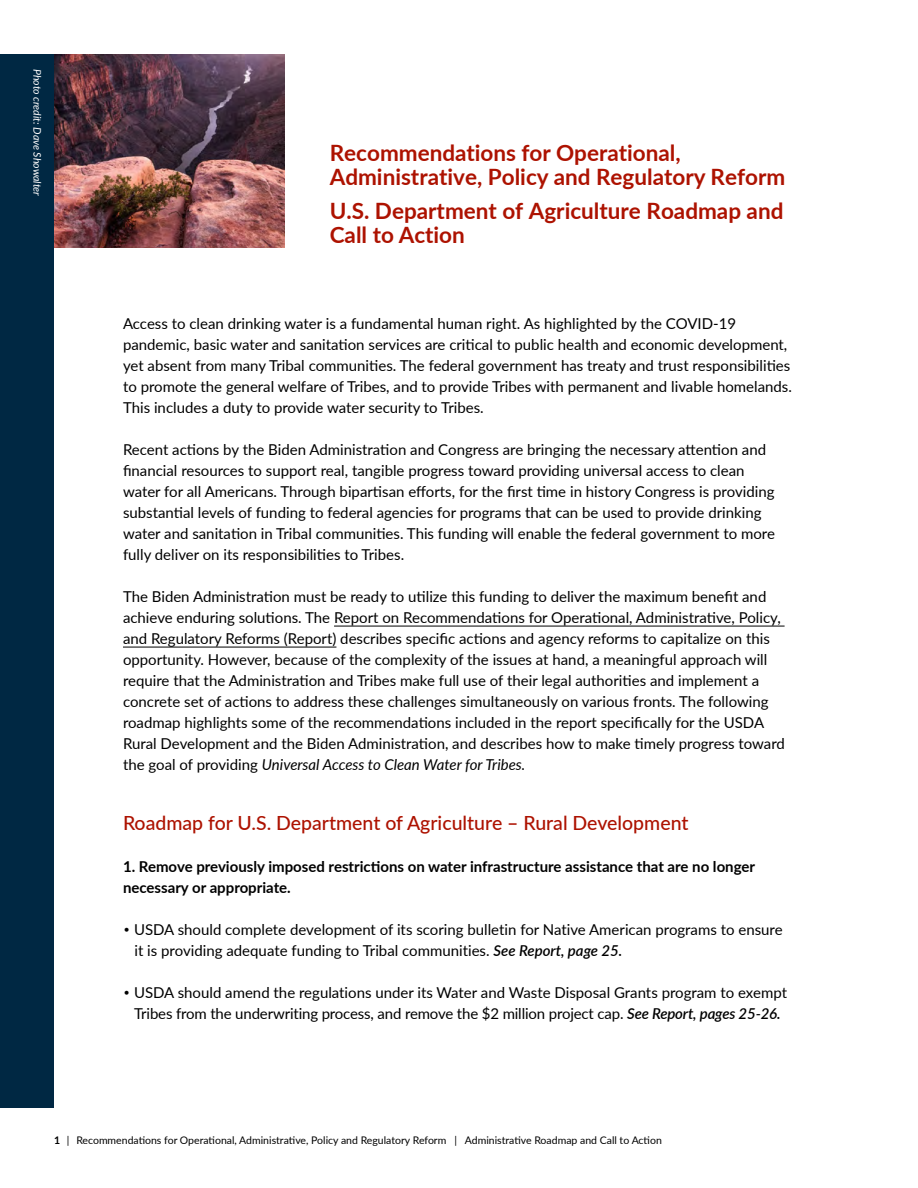
<style>
.page{position:relative;width:918px;height:1188px;background:#fff}
.page>*{position:absolute;margin:0;border:0;box-sizing:border-box;transform-origin:0 0}
.t1{font:700 22.5px/24px "Lato";color:#ad1200}
.t2{font:500 19.5px "Lato";color:#ad1200}
.t3{font:15px/21px "Lato";color:#000}
.t4{font:700 15px/21px "Lato";color:#000}
.t5{font:10.5px "Lato";color:#000}
.t6{font:italic 10.5px "Lato";color:#fff}
.s1{font-style:italic}
.s2{font-family:"Gotham"}
.s3{font-weight:600;font-style:italic}
.s4{font-weight:700}
</style>
<div class="page">
<img style="left:54px;top:54px;width:230px;height:193px">
<hr style="left:334px;top:626px;width:451px;height:1px;background:#000">
<hr style="left:123px;top:647px;width:213px;height:1px;background:#000">
<div style="left:0;top:54px;width:54px;height:1054px;background:#002843"></div>
<p class="t6" style="left:45px;top:69px;width:129px;rotate:90deg">Photo credit: Dave Showalter</p>
<h1 class="t1" style="left:330px;top:140px;width:457px">Recommendations for Operational,<br>Administrative, Policy and Regulatory Reform</h1>
<h1 class="t1" style="left:330px;top:198px;width:455px">U.S. Department of Agriculture Roadmap and<br>Call to Action</h1>
<p class="t3" style="left:123px;top:312px;width:671px">Access to clean drinking water is a fundamental human right. As highlighted by the COVID-19 pandemic, basic water and sanitation services are critical to public health and economic development, yet absent from many Tribal communities. The federal government has treaty and trust responsibilities to promote the general welfare of Tribes, and to provide Tribes with permanent and livable homelands.<br>This includes a duty to provide water security to Tribes.</p>
<p class="t3" style="left:123px;top:438px;width:653px">Recent actions by the Biden Administration and Congress are bringing the necessary attention and financial resources to support real, tangible progress toward providing universal access to clean water for all Americans. Through bipartisan efforts, for the first time in history Congress is providing substantial levels of funding to federal agencies for programs that can be used to provide drinking water and sanitation in Tribal communities. This funding will enable the federal government to more fully deliver on its responsibilities to Tribes.</p>
<p class="t3" style="left:123px;top:585px;width:663px">The Biden Administration must be ready to utilize this funding to deliver the maximum benefit and achieve enduring solutions. The Report on Recommendations for Operational, Administrative, Policy, and Regulatory Reforms (Report) describes specific actions and agency reforms to capitalize on this opportunity. However, because of the complexity of the issues at hand, a meaningful approach will require that the Administration and Tribes make full use of their legal authorities and implement a concrete set of actions to address these challenges simultaneously on various fronts. The following roadmap highlights some of the recommendations included in the report specifically for the USDA Rural Development and the Biden Administration, and describes how to make timely progress toward the goal of providing <span class="s1">Universal Access to Clean Water for Tribes.</span></p>
<h2 class="t2" style="left:123px;top:808px;width:567px">Roadmap for U.S. Department of Agriculture – Rural Development</h2>
<p class="t4" style="left:123px;top:855px;width:634px">1. Remove previously imposed restrictions on water infrastructure assistance that are no longer necessary or appropriate.</p>
<p class="t3" style="left:135px;top:918px;width:650px;text-indent:-12px"><span class="s2">•</span> USDA should complete development of its scoring bulletin for Native American programs to ensure it is providing adequate funding to Tribal communities. <span class="s3">See Report, page 25.</span></p>
<p class="t3" style="left:123px;top:981px;width:666px;text-align:center"><span class="s2">•</span> USDA should amend the regulations under its Water and Waste Disposal Grants program to exempt<br>Tribes from the underwriting process, and remove the $2 million project cap. <span class="s3">See Report, pages 25-26.</span></p>
<p class="t5" style="left:54px;top:1132px;width:609px"><span class="s4">1</span> | Recommendations for Operational, Administrative, Policy and Regulatory Reform | Administrative Roadmap and Call to Action</p>
</div>
